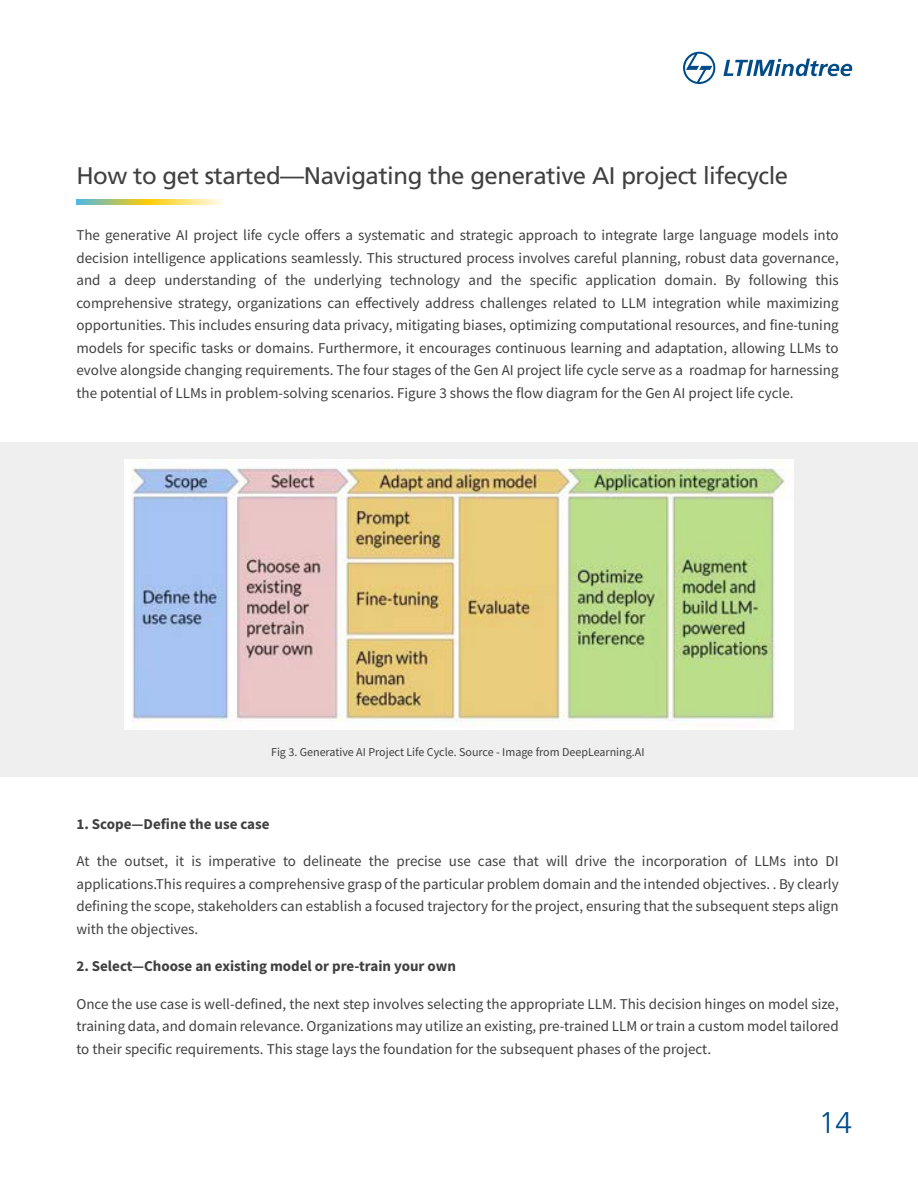
<style>
.page{position:relative;width:918px;height:1188px;background:#fff}
.page>*{position:absolute;margin:0;border:0;box-sizing:border-box;transform-origin:0 0}
.t1{font:300 30px "Frutiger LT Pro";color:#004b88}
.t2{font:24px "Frutiger LT Pro";letter-spacing:-.02em;color:#404041}
.t3{font:15px/22.5px "Source Sans Pro";color:#404041;text-align:justify}
.t4{font:700 15px "Source Sans Pro";color:#404041}
.t5{font:12px "Source Sans Pro";color:#404041}
</style>
<div class="page">
<div style="left:0;top:442px;width:918px;height:335px;background:#efeff0"></div>
<img style="left:125px;top:459px;width:668px;height:270px">
<svg style="left:76px;top:200px;width:148px;height:4px"></svg>
<svg style="left:683px;top:52px;width:32px;height:32px"></svg>
<svg style="left:723px;top:59px;width:129px;height:17px"></svg>
<h2 class="t2" style="left:76px;top:161px;width:713px">How to get started—Navigating the generative AI project lifecycle</h2>
<p class="t3" style="left:76px;top:224px;width:764px">The generative AI project life cycle offers a systematic and strategic approach to integrate large language models into decision intelligence applications seamlessly. This structured process involves careful planning, robust data governance, and a deep understanding of the underlying technology and the specific application domain. By following this comprehensive strategy, organizations can effectively address challenges related to LLM integration while maximizing opportunities. This includes ensuring data privacy, mitigating biases, optimizing computational resources, and fine-tuning models for specific tasks or domains. Furthermore, it encourages continuous learning and adaptation, allowing LLMs to evolve alongside changing requirements. The four stages of the Gen AI project life cycle serve as a roadmap for harnessing the potential of LLMs in problem-solving scenarios. Figure 3 shows the flow diagram for the Gen AI project life cycle.</p>
<p class="t5" style="left:271px;top:744px;width:375px">Fig 3. Generative AI Project Life Cycle. Source - Image from DeepLearning.AI</p>
<p class="t4" style="left:76px;top:814px;width:195px">1. Scope—Define the use case</p>
<p class="t3" style="left:76px;top:850px;width:764px">At the outset, it is imperative to delineate the precise use case that will drive the incorporation of LLMs into DI applications.This requires a comprehensive grasp of the particular problem domain and the intended objectives. . By clearly defining the scope, stakeholders can establish a focused trajectory for the project, ensuring that the subsequent steps align with the objectives.</p>
<p class="t4" style="left:76px;top:956px;width:381px">2. Select—Choose an existing model or pre-train your own</p>
<p class="t3" style="left:76px;top:992px;width:764px">Once the use case is well-defined, the next step involves selecting the appropriate LLM. This decision hinges on model size, training data, and domain relevance. Organizations may utilize an existing, pre-trained LLM or train a custom model tailored to their specific requirements. This stage lays the foundation for the subsequent phases of the project.</p>
<h1 class="t1" style="left:819px;top:1105px;width:35px">14</h1>
</div>
